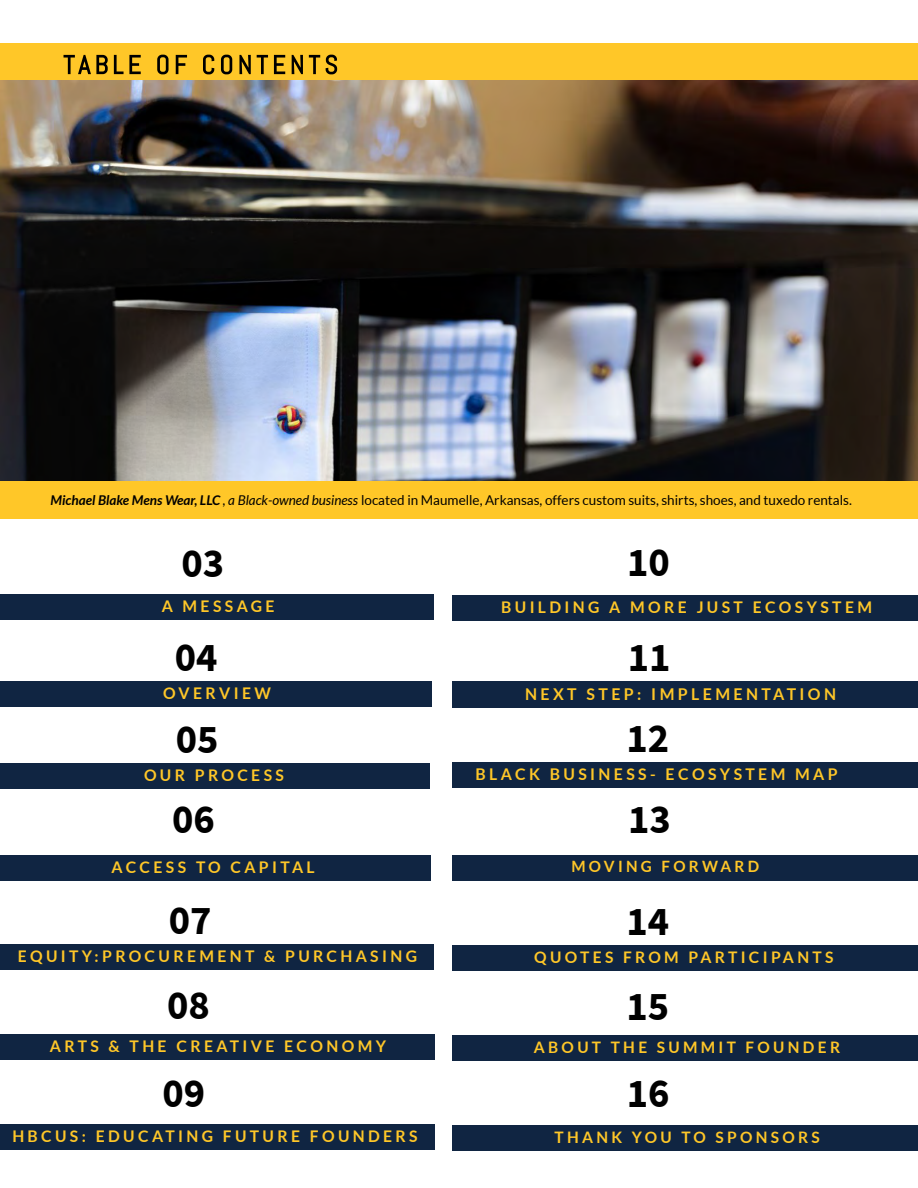
<style>
.page{position:relative;width:918px;height:1188px;background:#fff}
.page>*{position:absolute;margin:0;border:0;box-sizing:border-box;transform-origin:0 0}
.t1{font:700 40.5px/81px "Source Sans Pro";color:#000}
.t2{font:700 15.9px "Lato";letter-spacing:.215em;color:#ffc728}
.t3{font:700 15.75px "Lato";letter-spacing:.215em;color:#ffc728}
.t4{font:700 15.6px "Lato";letter-spacing:.215em;color:#ffc728}
.t5{font:700 15.45px "Lato";letter-spacing:.215em;color:#ffc728}
.t6{font:700 15.3px "Lato";letter-spacing:.215em;color:#ffc728}
.t7{font:13.5px "Lato";color:#000}
.s1{font-weight:700;font-style:italic}
.s2{font-style:italic}
.s3{color:#102542}
</style>
<div class="page">
<div style="left:0;top:44px;width:918px;height:37px;background:#ffc728"></div>
<img style="left:0;top:80px;width:918px;height:402px">
<div style="left:0;top:594px;width:433px;height:26px;background:#102542"></div>
<div style="left:0;top:855px;width:431px;height:26px;background:#102542"></div>
<svg style="left:64px;top:55px;width:273px;height:19px"></svg>
<div style="left:0;top:681px;width:432px;height:26px;background:#102542"></div>
<div style="left:1px;top:763px;width:429px;height:26px;background:#102542"></div>
<div style="left:452px;top:595px;width:466px;height:26px;background:#102542"></div>
<div style="left:0;top:482px;width:918px;height:37px;background:#ffc728"></div>
<div style="left:452px;top:682px;width:466px;height:26px;background:#102542"></div>
<div style="left:452px;top:762px;width:466px;height:26px;background:#102542"></div>
<div style="left:0;top:944px;width:434px;height:26px;background:#102542"></div>
<div style="left:452px;top:855px;width:466px;height:25px;background:#102542"></div>
<div style="left:0;top:1034px;width:434px;height:26px;background:#102542"></div>
<div style="left:452px;top:945px;width:466px;height:26px;background:#102542"></div>
<div style="left:452px;top:1035px;width:466px;height:25px;background:#102542"></div>
<div style="left:0;top:1124px;width:435px;height:26px;background:#102542"></div>
<div style="left:452px;top:1125px;width:466px;height:25px;background:#102542"></div>
<p class="t7" style="left:50px;top:493px;width:803px"><span class="s1">Michael Blake Mens Wear, LLC</span> <span class="s2">, a Black-owned business</span> located in Maumelle, Arkansas, offers custom suits, shirts, shoes, and tuxedo rentals.</p>
<h1 class="t1" style="left:181px;top:525px;width:44px">03</h1>
<p class="t3" style="left:162px;top:597px;width:114px">A MESSAGE</p>
<h1 class="t1" style="left:175px;top:618px;width:44px">04</h1>
<p class="t3" style="left:163px;top:684px;width:109px">OVERVIEW</p>
<h1 class="t1" style="left:176px;top:701px;width:44px">05</h1>
<p class="t3" style="left:144px;top:766px;width:141px">OUR PROCESS</p>
<h1 class="t1" style="left:172px;top:780px;width:44px">06</h1>
<p class="t3" style="left:112px;top:858px;width:205px">ACCESS TO CAPITAL</p>
<h1 class="t1" style="left:169px;top:882px;width:44px">07</h1>
<p class="t3" style="left:18px;top:947px;width:401px">EQUITY:PROCUREMENT &amp; PURCHASING</p>
<h1 class="t1" style="left:167px;top:967px;width:44px">08</h1>
<p class="t3" style="left:50px;top:1037px;width:338px">ARTS &amp; THE CREATIVE ECONOMY</p>
<h1 class="t1" style="left:163px;top:1055px;width:44px">09</h1>
<p class="t3" style="left:12px;top:1127px;width:407px">HBCUS: EDUCATING FUTURE FOUNDERS</p>
<h1 class="t1" style="left:627px;top:524px;width:44px">10</h1>
<p class="t3" style="left:501px;top:598px;width:372px">BUILDING A MORE JUST ECOSYSTEM</p>
<h1 class="t1" style="left:626px;top:618px;width:45px">11<br>12</h1>
<p class="t2" style="left:525px;top:685px;width:312px">NEXT STEP: IMPLEMENTATION</p>
<p class="t3" style="left:476px;top:765px;width:425px">BLACK BUSINESS- ECOSYSTEM MAP <span class="s3">MMM</span></p>
<h1 class="t1" style="left:628px;top:780px;width:44px">13</h1>
<p class="t6" style="left:571px;top:858px;width:227px">MOVING FORWARD <span class="s3">OO</span></p>
<h1 class="t1" style="left:626px;top:881px;width:44px;line-height:85.5px">14<br>15</h1>
<p class="t5" style="left:534px;top:1038px;width:308px">ABOUT THE SUMMIT FOUNDER</p>
<p class="t4" style="left:534px;top:948px;width:301px">QUOTES FROM PARTICIPANTS</p>
<h1 class="t1" style="left:627px;top:1055px;width:44px">16</h1>
<p class="t5" style="left:555px;top:1128px;width:267px">THANK YOU TO SPONSORS</p>
</div>
